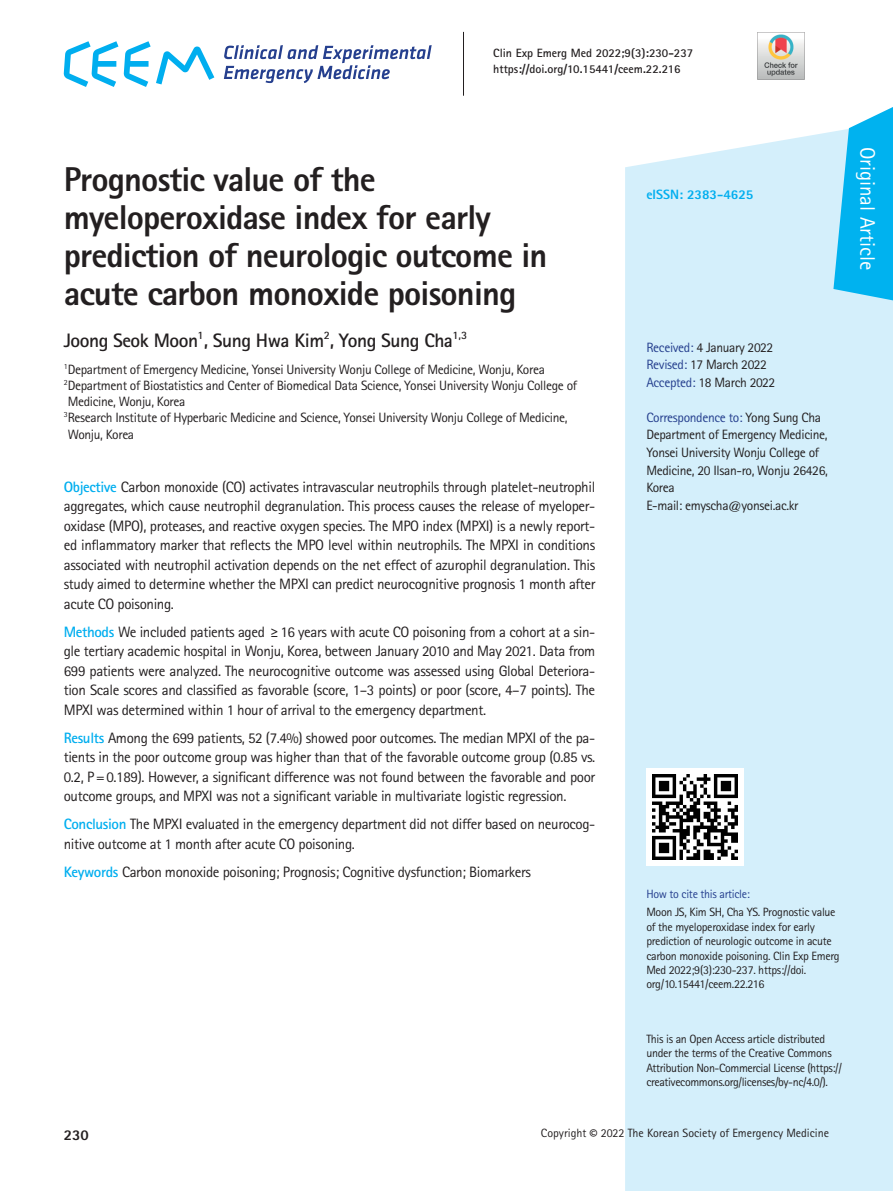
<style>
.page{position:relative;width:893px;height:1191px;background:#fff}
.page>*{position:absolute;margin:0;border:0;box-sizing:border-box;transform-origin:0 0}
.제목{font:800 34.5px/38px "Rotis Sans Serif Std";letter-spacing:-.025em;color:#231f20}
.t1{font:21px "Rotis Sans Serif Std";color:#fff}
.저자{font:700 19.5px "Rotis Sans Serif Std";letter-spacing:-.025em;color:#231f20}
.초록{font:15px/19.5px "Rotis Sans Serif Std";letter-spacing:-.025em;color:#231f20;text-align:justify}
.t2{font:800 15px "Rotis Sans Serif Std";color:#231f20}
.소속{font:13.5px/16.2px "Rotis Sans Serif Std";letter-spacing:-.025em;color:#231f20}
.교신저자{font:13.5px/17.5px "Rotis Sans Serif Std";letter-spacing:-.025em;color:#231f20}
.교신저자-2{font:13.5px "Rotis Sans Serif Std";letter-spacing:-.025em;color:#253f8e}
.t3{font:800 13.5px "Rotis Sans Serif Std";color:#00aeef}
.인용주소본문{font:12px/14.4px "Rotis Sans Serif Std";letter-spacing:-.025em;color:#231f20}
.잡지볼륨{font:700 12px "Rotis Sans Serif Std";color:#231f20}
.인용주소본문-2{font:12px "Rotis Sans Serif Std";color:#231f20}
.인용주소볼드{font:12px "Rotis Sans Serif Std";letter-spacing:-.025em;color:#253f8e}
.s1{font-weight:700;color:#00aeef}
.s2{color:#253f8e}
.s3{color:#231f20}
.s4{font-family:"Myriad Pro";font-weight:700}
</style>
<div class="page">
<div style="left:625px;top:131px;width:268px;height:1060px;background:#d4effb"></div>
<svg style="left:833px;top:107px;width:60px;height:193px;background:#31c0f1"></svg>
<svg style="left:64px;top:41px;width:54px;height:46px"></svg>
<svg style="left:124px;top:41px;width:90px;height:46px"></svg>
<svg style="left:224px;top:45px;width:208px;height:38px"></svg>
<hr style="left:463px;top:32px;width:1px;height:64px;background:#231f20">
<div style="left:646px;top:768px;width:98px;height:98px;background:#fff"></div>
<img style="left:653px;top:775px;width:85px;height:85px">
<img style="left:758px;top:32px;width:46px;height:47px">
<p class="잡지볼륨" style="left:493px;top:45px;width:201px">Clin Exp Emerg Med 2022;9(3):230-237</p>
<p class="잡지볼륨" style="left:493px;top:62px;width:189px">https://doi.org/10.15441/ceem.22.216</p>
<p class="제목" style="left:64px;top:160px;width:485px">Prognostic value of the myeloperoxidase index for early prediction of neurologic outcome in acute carbon monoxide poisoning</p>
<p class="저자" style="left:64px;top:328px;width:405px">Joong Seok Moon<sup>1</sup>, Sung Hwa Kim<sup>2</sup>, Yong Sung Cha<sup>1,3</sup></p>
<p class="소속" style="left:64px;top:361px;width:483px"><sup>1</sup>Department of Emergency Medicine, Yonsei University Wonju College of Medicine, Wonju, Korea</p>
<p class="소속" style="left:64px;top:377px;width:515px"><sup>2</sup>Department of Biostatistics and Center of Biomedical Data Science, Yonsei University Wonju College of<br>Medicine, Wonju, Korea</p>
<p class="소속" style="left:64px;top:410px;width:505px"><sup>3</sup>Research Institute of Hyperbaric Medicine and Science, Yonsei University Wonju College of Medicine,<br>Wonju, Korea</p>
<p class="초록" style="left:64px;top:477px;width:533px"><span class="s1">Objective</span> Carbon monoxide (CO) activates intravascular neutrophils through platelet-neutrophil aggregates, which cause neutrophil degranulation. This process causes the release of myeloper&shy;oxidase (MPO), proteases, and reactive oxygen species. The MPO index (MPXI) is a newly report&shy;ed inflammatory marker that reflects the MPO level within neutrophils. The MPXI in conditions associated with neutrophil activation depends on the net effect of azurophil degranulation. This study aimed to determine whether the MPXI can predict neurocognitive prognosis 1 month after acute CO poisoning.</p>
<p class="초록" style="left:64px;top:622px;width:533px"><span class="s1">Methods</span> We included patients aged ≥16 years with acute CO poisoning from a cohort at a sin&shy;gle tertiary academic hospital in Wonju, Korea, between January 2010 and May 2021. Data from 699 patients were analyzed. The neurocognitive outcome was assessed using Global Deteriora&shy;tion Scale scores and classified as favorable (score, 1–3 points) or poor (score, 4–7 points). The MPXI was determined within 1 hour of arrival to the emergency department.</p>
<p class="초록" style="left:64px;top:728px;width:533px"><span class="s1">Results</span> Among the 699 patients, 52 (7.4%) showed poor outcomes. The median MPXI of the pa&shy;tients in the poor outcome group was higher than that of the favorable outcome group (0.85 vs.<br>0.2, P=0.189). However, a significant difference was not found between the favorable and poor outcome groups, and MPXI was not a significant variable in multivariate logistic regression.</p>
<p class="초록" style="left:64px;top:814px;width:533px"><span class="s1">Conclusion</span> The MPXI evaluated in the emergency department did not differ based on neurocog&shy;nitive outcome at 1 month after acute CO poisoning.</p>
<p class="초록" style="left:64px;top:862px;width:469px"><span class="s1">Keywords</span> Carbon monoxide poisoning; Prognosis; Cognitive dysfunction; Biomarkers</p>
<p class="t3" style="left:646px;top:185px;width:109px">eISSN: 2383-4625</p>
<p class="t1" style="left:880px;top:147px;width:125px;rotate:90deg">Original Article</p>
<p class="교신저자" style="left:646px;top:338px;width:128px"><span class="s2">Received:</span> 4 January 2022</p>
<p class="교신저자" style="left:646px;top:356px;width:122px"><span class="s2">Revised:</span> 17 March 2022</p>
<p class="교신저자" style="left:646px;top:373px;width:131px"><span class="s2">Accepted:</span> 18 March 2022</p>
<p class="교신저자-2" style="left:646px;top:409px;width:176px">Correspondence to: <span class="s3">Yong Sung Cha</span></p>
<p class="교신저자" style="left:646px;top:426px;width:183px">Department of Emergency Medicine,<br>Yonsei University Wonju College of<br>Medicine, 20 Ilsan-ro, Wonju 26426,<br>Korea</p>
<p class="교신저자" style="left:646px;top:496px;width:154px">E-mail: emyscha@yonsei.ac.kr</p>
<p class="인용주소볼드" style="left:646px;top:886px;width:105px">How to cite this article:</p>
<p class="인용주소본문" style="left:646px;top:905px;width:195px">Moon JS, Kim SH, Cha YS. Prognostic value of the myeloperoxidase index for early prediction of neurologic outcome in acute carbon monoxide poisoning. Clin Exp Emerg Med 2022;9(3):230-237. https://doi. org/10.15441/ceem.22.216</p>
<p class="인용주소본문" style="left:646px;top:1031px;width:197px">This is an Open Access article distributed under the terms of the Creative Commons Attribution Non-Commercial License (https:// creativecommons.org/licenses/by-nc/4.0/).</p>
<p class="t2" style="left:64px;top:1125px;width:27px">230</p>
<p class="인용주소본문-2" style="left:541px;top:1126px;width:290px">Copyright <span class="s4">©</span> 2022 The Korean Society of Emergency Medicine</p>
</div>
